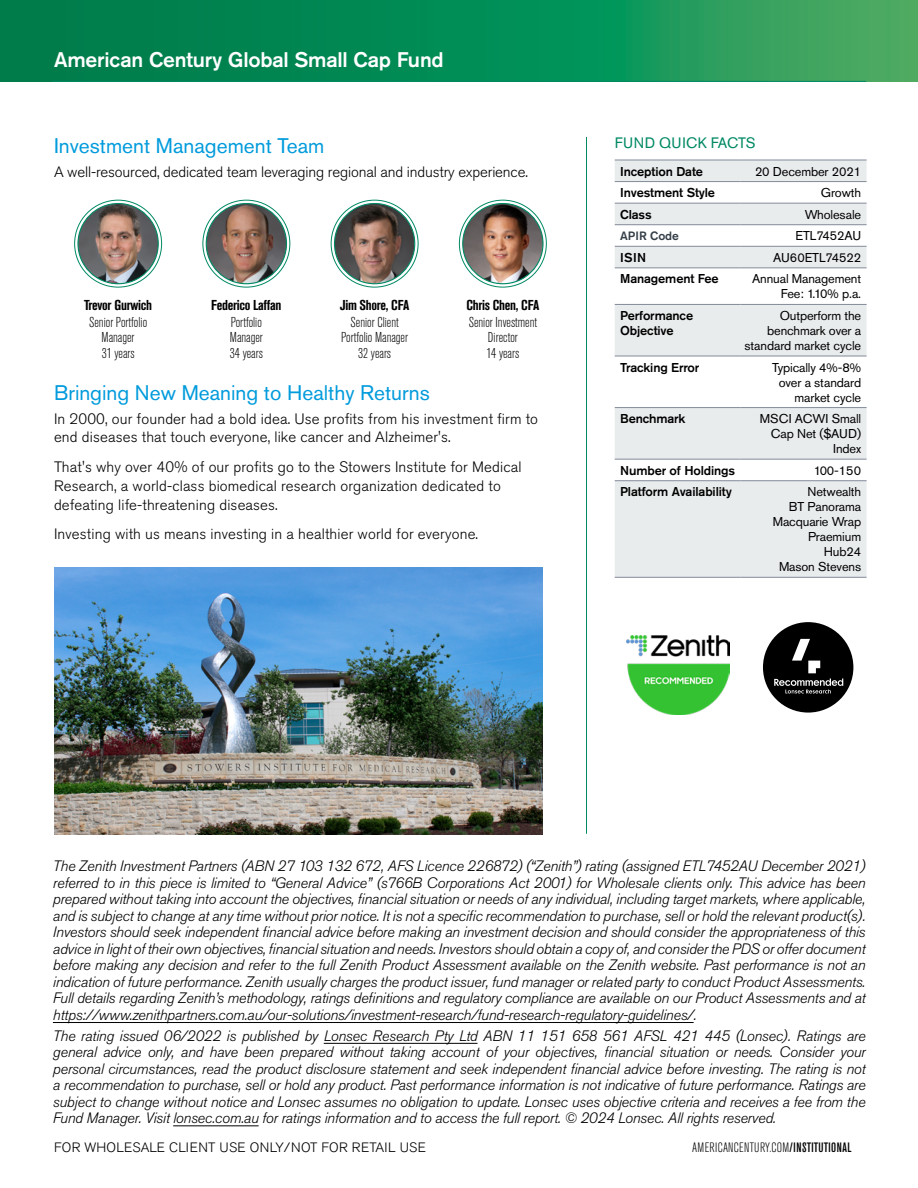
<style>
.page{position:relative;width:918px;height:1188px;background:#fff}
.page>*{position:absolute;margin:0;border:0;box-sizing:border-box;transform-origin:0 0}
.t1{font:21px "Akzidenz Grotesk Std";color:#009bdc}
.t2{font:500 21px "Akzidenz Grotesk Std";letter-spacing:-.01em;color:#fff}
.t3{font:italic 300 15px/16.5px "Akzidenz Grotesk Std";letter-spacing:-.015em;color:#000;text-align:justify}
.t4{font:300 15px/18.8px "Akzidenz Grotesk Std";letter-spacing:.01em;color:#000}
.t5{font:300 15px "Akzidenz Grotesk Std";letter-spacing:-.01em;color:#000}
.t6{font:15px "Akzidenz Grotesk Std";letter-spacing:.025em;color:#008964}
.t7{font:300 condensed 14.25px/15px "Akzidenz Grotesk Std";color:#000;text-align:center}
.t8{font:700 condensed 14.25px "Akzidenz Grotesk Std";letter-spacing:-.02em;color:#000}
.t9{font:300 13.5px "Akzidenz Grotesk Std";letter-spacing:.01em;color:#000}
.t10{font:300 condensed 13.5px "Akzidenz Grotesk Std";letter-spacing:.025em;color:#000}
.t11{font:12.75px/15px "Akzidenz Grotesk Std";letter-spacing:-.01em;color:#000;text-align:right}
.t12{font:500 12.75px/15px "Akzidenz Grotesk Std";letter-spacing:-.01em;color:#000}
.t13{font:500 12px "Akzidenz Grotesk Std";letter-spacing:-.01em;color:#343e47}
.s1{font-weight:500}
</style>
<div class="page">
<div style="left:801px;top:0;width:117px;height:82px;background:#49a861"></div>
<img style="left:0;top:0;width:801px;height:82px">
<svg style="left:75px;top:200px;width:87px;height:87px"></svg>
<img style="left:78px;top:204px;width:80px;height:80px;border-radius:40px">
<div style="left:77px;top:203px;width:82px;height:81px;border:1px solid #008964;border-radius:50%"></div>
<svg style="left:203px;top:200px;width:87px;height:87px"></svg>
<img style="left:206px;top:204px;width:80px;height:80px;border-radius:40px">
<div style="left:206px;top:203px;width:81px;height:81px;border:1px solid #008964;border-radius:50%"></div>
<svg style="left:331px;top:200px;width:87px;height:87px"></svg>
<img style="left:335px;top:204px;width:79px;height:80px">
<div style="left:334px;top:203px;width:81px;height:81px;border:1px solid #008964;border-radius:50%"></div>
<svg style="left:459px;top:200px;width:87px;height:87px"></svg>
<img style="left:463px;top:204px;width:80px;height:80px;border-radius:40px">
<div style="left:462px;top:203px;width:82px;height:81px;border:1px solid #008964;border-radius:50%"></div>
<hr style="left:52px;top:81px;width:814px;height:1px;background:#008964">
<svg style="left:615px;top:161px;width:252px;height:416px;fill:#e9eced"></svg>
<hr style="left:615px;top:268px;width:126px;height:1px;background:#838b9a">
<hr style="left:741px;top:268px;width:126px;height:1px;background:#838b9a">
<hr style="left:615px;top:160px;width:126px;height:1px;background:#838b9a">
<hr style="left:741px;top:160px;width:126px;height:1px;background:#838b9a">
<hr style="left:615px;top:181px;width:126px;height:1px;background:#838b9a">
<hr style="left:741px;top:181px;width:126px;height:1px;background:#838b9a">
<hr style="left:615px;top:203px;width:126px;height:1px;background:#838b9a">
<hr style="left:741px;top:203px;width:126px;height:1px;background:#838b9a">
<hr style="left:615px;top:224px;width:126px;height:1px;background:#838b9a">
<hr style="left:741px;top:224px;width:126px;height:1px;background:#838b9a">
<hr style="left:615px;top:246px;width:126px;height:1px;background:#838b9a">
<hr style="left:741px;top:246px;width:126px;height:1px;background:#838b9a">
<hr style="left:615px;top:304px;width:126px;height:1px;background:#838b9a">
<hr style="left:741px;top:304px;width:126px;height:1px;background:#838b9a">
<hr style="left:615px;top:356px;width:126px;height:1px;background:#838b9a">
<hr style="left:741px;top:356px;width:126px;height:1px;background:#838b9a">
<hr style="left:615px;top:407px;width:126px;height:1px;background:#838b9a">
<hr style="left:741px;top:407px;width:126px;height:1px;background:#838b9a">
<hr style="left:615px;top:459px;width:126px;height:1px;background:#838b9a">
<hr style="left:741px;top:459px;width:126px;height:1px;background:#838b9a">
<hr style="left:615px;top:480px;width:126px;height:1px;background:#838b9a">
<hr style="left:741px;top:480px;width:126px;height:1px;background:#838b9a">
<hr style="left:615px;top:577px;width:126px;height:1px;background:#838b9a">
<hr style="left:741px;top:577px;width:126px;height:1px;background:#838b9a">
<hr style="left:586px;top:137px;width:1px;height:697px;background:#008964">
<img style="left:54px;top:567px;width:488px;height:268px">
<img style="left:626px;top:635px;width:103px;height:79px">
<div style="left:763px;top:622px;width:90px;height:91px;background:#000;border-radius:50%"></div>
<svg style="left:774px;top:639px;width:69px;height:55px"></svg>
<hr style="left:53px;top:1022px;width:641px;height:1px;background:#000">
<hr style="left:324px;top:1043px;width:154px;height:1px;background:#000">
<hr style="left:173px;top:1125px;width:86px;height:1px;background:#000">
<h1 class="t2" style="left:54px;top:47px;width:391px">American Century Global Small Cap Fund</h1>
<h1 class="t1" style="left:54px;top:133px;width:272px">Investment Management Team</h1>
<p class="t5" style="left:54px;top:163px;width:475px">A well-resourced, dedicated team leveraging regional and industry experience.</p>
<p class="t8" style="left:84px;top:297px;width:70px">Trevor Gurwich</p>
<p class="t8" style="left:211px;top:297px;width:72px">Federico Laffan</p>
<p class="t8" style="left:340px;top:297px;width:71px">Jim Shore, CFA</p>
<p class="t8" style="left:467px;top:297px;width:74px">Chris Chen, CFA</p>
<p class="t7" style="left:89px;top:315px;width:60px">Senior Portfolio<br>Manager</p>
<p class="t7" style="left:230px;top:315px;width:34px;text-align:left">Portfolio<br>Manager</p>
<p class="t7" style="left:341px;top:315px;width:68px">Senior Client<br>Portfolio Manager</p>
<p class="t7" style="left:469px;top:315px;width:70px">Senior Investment<br>Director</p>
<p class="t7" style="left:102px;top:346px;width:34px">31 years</p>
<p class="t7" style="left:230px;top:346px;width:34px">34 years</p>
<p class="t7" style="left:358px;top:346px;width:34px">32 years</p>
<p class="t7" style="left:487px;top:346px;width:34px">14 years</p>
<h1 class="t1" style="left:54px;top:380px;width:377px">Bringing New Meaning to Healthy Returns</h1>
<p class="t4" style="left:54px;top:409px;width:486px">In 2000, our founder had a bold idea. Use profits from his investment firm to end diseases that touch everyone, like cancer and Alzheimer's.</p>
<p class="t4" style="left:54px;top:458px;width:469px">That's why over 40% of our profits go to the Stowers Institute for Medical<br>Research, a world-class biomedical research organization dedicated to defeating life-threatening diseases.</p>
<p class="t4" style="left:54px;top:525px;width:426px">Investing with us means investing in a healthier world for everyone.</p>
<p class="t6" style="left:615px;top:134px;width:142px">FUND QUICK FACTS</p>
<p class="t12" style="left:620px;top:163px;width:84px">Inception Date</p>
<p class="t11" style="left:755px;top:164px;width:108px">20 December 2021</p>
<p class="t12" style="left:620px;top:185px;width:96px">Investment Style</p>
<p class="t11" style="left:821px;top:185px;width:42px">Growth</p>
<p class="t12" style="left:620px;top:206px;width:33px">Class</p>
<p class="t11" style="left:805px;top:207px;width:58px">Wholesale</p>
<p class="t13" style="left:620px;top:228px;width:60px">APIR Code</p>
<p class="t11" style="left:796px;top:228px;width:67px">ETL7452AU</p>
<p class="t12" style="left:620px;top:250px;width:28px">ISIN</p>
<p class="t11" style="left:773px;top:250px;width:89px">AU60ETL74522</p>
<p class="t12" style="left:620px;top:271px;width:100px">Management Fee</p>
<p class="t11" style="left:752px;top:271px;width:110px">Annual Management<br>Fee: 1.10% p.a.</p>
<p class="t12" style="left:620px;top:308px;width:75px">Performance<br>Objective</p>
<p class="t11" style="left:744px;top:308px;width:118px">Outperform the benchmark over a standard market cycle</p>
<p class="t12" style="left:620px;top:359px;width:81px">Tracking Error</p>
<p class="t11" style="left:772px;top:360px;width:90px">Typically 4%-8% over a standard market cycle</p>
<p class="t12" style="left:620px;top:411px;width:67px">Benchmark</p>
<p class="t11" style="left:760px;top:411px;width:103px">MSCI ACWI Small<br>Cap Net ($AUD)<br>Index</p>
<p class="t12" style="left:620px;top:462px;width:117px">Number of Holdings</p>
<p class="t11" style="left:814px;top:463px;width:49px">100-150</p>
<p class="t12" style="left:620px;top:484px;width:113px">Platform Availability</p>
<p class="t11" style="left:773px;top:484px;width:90px">Netwealth<br>BT Panorama<br>Macquarie Wrap<br>Praemium<br>Hub24<br>Mason Stevens</p>
<p class="t3" style="left:53px;top:858px;width:814px">The Zenith Investment Partners (ABN 27 103 132 672, AFS Licence 226872) (“Zenith”) rating (assigned ETL7452AU December 2021) referred to in this piece is limited to “General Advice” (s766B Corporations Act 2001) for Wholesale clients only. This advice has been prepared without taking into account the objectives, financial situation or needs of any individual, including target markets, where applicable, and is subject to change at any time without prior notice. It is not a specific recommendation to purchase, sell or hold the relevant product(s).<br>Investors should seek independent financial advice before making an investment decision and should consider the appropriateness of this advice in light of their own objectives, financial situation and needs. Investors should obtain a copy of, and consider the PDS or offer document before making any decision and refer to the full Zenith Product Assessment available on the Zenith website. Past performance is not an indication of future performance. Zenith usually charges the product issuer, fund manager or related party to conduct Product Assessments.<br>Full details regarding Zenith’s methodology, ratings definitions and regulatory compliance are available on our Product Assessments and at https://www.zenithpartners.com.au/our-solutions/investment-research/fund-research-regulatory-guidelines/.</p>
<p class="t3" style="left:53px;top:1027px;width:814px">The rating issued 06/2022 is published by Lonsec Research Pty Ltd ABN 11 151 658 561 AFSL 421 445 (Lonsec). Ratings are general advice only, and have been prepared without taking account of your objectives, financial situation or needs. Consider your personal circumstances, read the product disclosure statement and seek independent financial advice before investing. The rating is not a recommendation to purchase, sell or hold any product. Past performance information is not indicative of future performance. Ratings are subject to change without notice and Lonsec assumes no obligation to update. Lonsec uses objective criteria and receives a fee from the Fund Manager. Visit lonsec.com.au for ratings information and to access the full report. © 2024 Lonsec. All rights reserved.</p>
<p class="t9" style="left:54px;top:1140px;width:373px">FOR WHOLESALE CLIENT USE ONLY/NOT FOR RETAIL USE</p>
<p class="t10" style="left:692px;top:1140px;width:161px">AMERICANCENTURY.COM<span class="s1">/INSTITUTIONAL</span></p>
</div>
